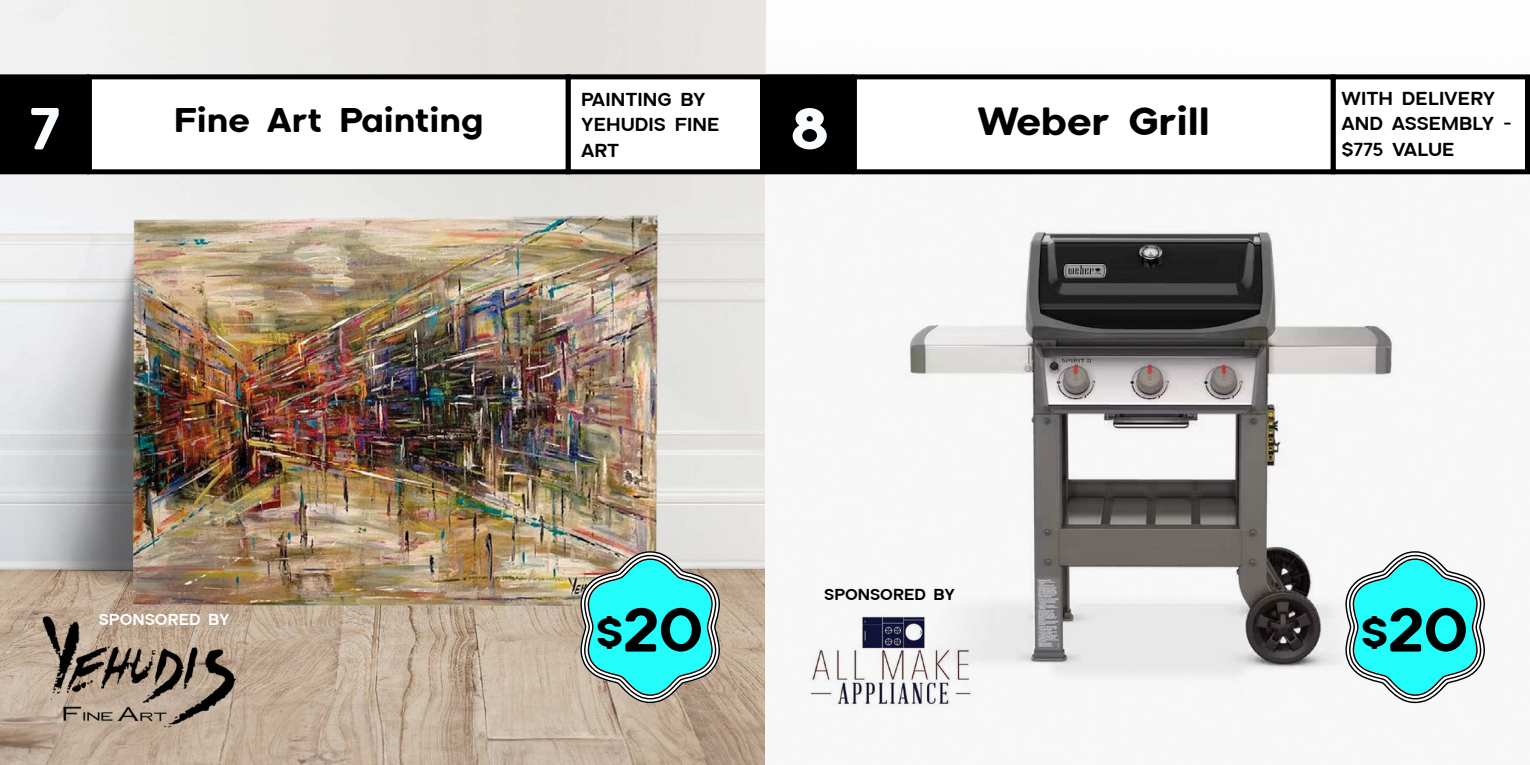
<style>
.page{position:relative;width:1530px;height:765px;background:#fff}
.page>*{position:absolute;margin:0;border:0;box-sizing:border-box;transform-origin:0 0}
.t1{font:700 70.5px "Aceh Soft";color:#000}
.t2{font:700 66.88px "Aceh Soft";color:#fafdff}
.t3{font:700 44.5px "Aceh Soft";color:#000}
.t4{font:700 38.75px "Aceh Soft";color:#000}
.t5{font:600 21.25px/25.5px "Aceh Soft";color:#000}
.t6{font:600 18px "Aceh Soft";color:#fff}
.t7{font:600 18px "Aceh Soft";color:#000}
.s1{font-size:47px}
</style>
<div class="page">
<img style="left:0;top:0;width:1530px;height:765px">
<div style="left:568px;top:77px;width:194px;height:95px;background:#fff"></div>
<div style="left:566px;top:74px;width:199px;height:100px;border:5px solid #000"></div>
<div style="left:89px;top:77px;width:479px;height:95px;background:#fff"></div>
<div style="left:87px;top:74px;width:484px;height:100px;border:5px solid #000"></div>
<div style="left:2px;top:77px;width:85px;height:95px;background:#000"></div>
<div style="left:0;top:74px;width:89px;height:100px;border:5px solid #000"></div>
<svg style="left:577px;top:545px;width:148px;height:165px"></svg>
<div style="left:1333px;top:77px;width:195px;height:95px;background:#fff"></div>
<div style="left:1331px;top:74px;width:199px;height:100px;border:5px solid #000"></div>
<div style="left:854px;top:77px;width:479px;height:95px;background:#fff"></div>
<div style="left:852px;top:74px;width:484px;height:100px;border:5px solid #000"></div>
<div style="left:768px;top:77px;width:84px;height:95px;background:#000"></div>
<div style="left:765px;top:74px;width:89px;height:100px;border:5px solid #000"></div>
<svg style="left:1342px;top:545px;width:148px;height:165px"></svg>
<img style="left:802px;top:611px;width:175px;height:107px">
<img style="left:21px;top:595px;width:224px;height:154px">
<h2 class="t2" style="left:30px;top:92px;width:31px">7</h2>
<h3 class="t4" style="left:174px;top:99px;width:311px">Fine Art Painting</h3>
<p class="t5" style="left:581px;top:87px;width:140px">PAINTING BY<br>YEHUDIS FINE<br>ART</p>
<h2 class="t2" style="left:791px;top:92px;width:40px">8</h2>
<h3 class="t3" style="left:977px;top:97px;width:234px">Weber Grill</h3>
<h2 class="t2" style="left:793px;top:92px;width:35px">2</h2>
<p class="t5" style="left:1341px;top:86px;width:172px">WITH DELIVERY<br>AND ASSEMBLY - $775 VALUE</p>
<p class="t6" style="left:99px;top:610px;width:132px">SPONSORED BY</p>
<h1 class="t1" style="left:596px;top:592px;width:109px"><span class="s1">$</span>20</h1>
<p class="t7" style="left:824px;top:585px;width:132px">SPONSORED BY</p>
<h1 class="t1" style="left:1361px;top:592px;width:109px"><span class="s1">$</span>20</h1>
</div>
